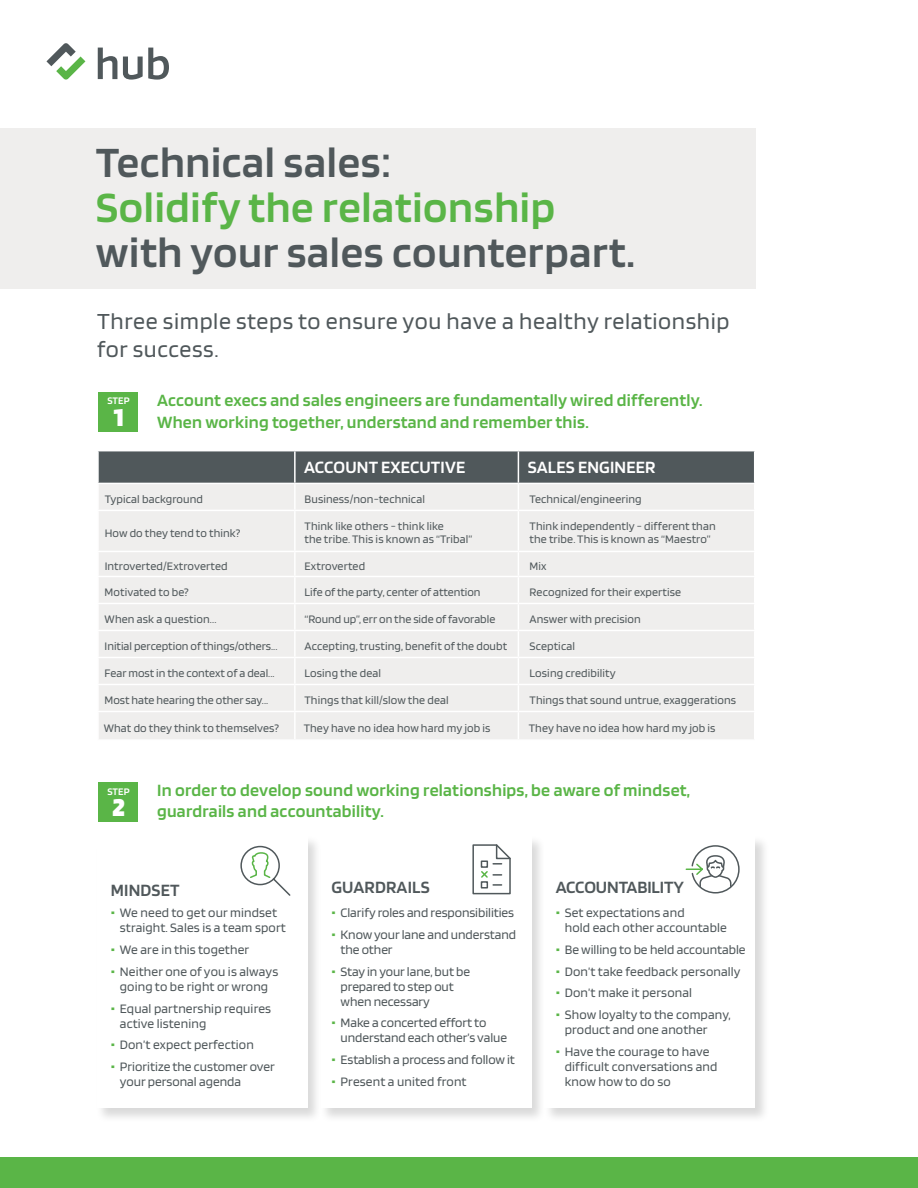
<style>
.page{position:relative;width:918px;height:1188px;background:#fff}
.page>*{position:absolute;margin:0;border:0;box-sizing:border-box;transform-origin:0 0}
.t1{font:600 45px "Blinker";letter-spacing:.015em;color:#50585b}
.t2{font:600 45px "Blinker";letter-spacing:.015em;color:#5ab547}
.t3{font:800 27px "Blinker";color:#fff}
.t4{font:24px/28.8px "Blinker";letter-spacing:.025em;color:#50585b}
.t5{font:600 18px/21.6px "Blinker";letter-spacing:.015em;color:#5ab547}
.t6{font:600 18px "Blinker";color:#50585b}
.t7{font:600 18px "Blinker";letter-spacing:.01em;color:#fff}
.t8{font:13.5px/15px "Blinker";letter-spacing:.005em;color:#50585b}
.t9{font:12px/13.5px "Blinker";letter-spacing:.01em;color:#50585b}
.t10{font:600 10.5px "Blinker";letter-spacing:.015em;color:#fff}
.s1{font-weight:700;color:#5ab547}
</style>
<div class="page">
<div style="left:0;top:128px;width:756px;height:160px;background:#efeeed"></div>
<svg style="left:46px;top:43px;width:39px;height:37px"></svg>
<svg style="left:98px;top:48px;width:19px;height:31px"></svg>
<svg style="left:123px;top:48px;width:46px;height:32px"></svg>
<div style="left:0;top:1158px;width:918px;height:30px;background:#5ab547"></div>
<div style="left:96px;top:835px;width:227px;height:288px;background:#000;opacity:.15"></div>
<div style="left:97px;top:836px;width:211px;height:272px;background:#fff"></div>
<div style="left:320px;top:835px;width:226px;height:288px;background:#000;opacity:.15"></div>
<div style="left:321px;top:836px;width:210px;height:272px;background:#fff"></div>
<div style="left:543px;top:835px;width:227px;height:288px;background:#000;opacity:.15"></div>
<div style="left:545px;top:836px;width:210px;height:272px;background:#fff"></div>
<div style="left:99px;top:511px;width:655px;height:40px;background:#efeeed"></div>
<svg style="left:99px;top:451px;width:655px;height:59px;background:#999d9f"></svg>
<hr style="left:294px;top:511px;width:2px;height:40px;background:#fff">
<hr style="left:518px;top:511px;width:1px;height:40px;background:#fff">
<hr style="left:294px;top:451px;width:2px;height:32px;background:#fff">
<hr style="left:518px;top:451px;width:1px;height:32px;background:#fff">
<hr style="left:97px;top:483px;width:198px;height:1px;background:#fff">
<hr style="left:295px;top:483px;width:223px;height:1px;background:#fff">
<hr style="left:518px;top:483px;width:237px;height:1px;background:#fff">
<div style="left:99px;top:552px;width:655px;height:187px;background:#efeeed"></div>
<svg style="left:240px;top:845px;width:51px;height:51px"></svg>
<svg style="left:685px;top:845px;width:55px;height:49px"></svg>
<svg style="left:472px;top:844px;width:39px;height:51px"></svg>
<div style="left:481px;top:860px;width:7px;height:8px;border:2px solid #50585b"></div>
<div style="left:481px;top:881px;width:7px;height:8px;border:2px solid #50585b"></div>
<div style="left:99px;top:392px;width:39px;height:40px;background:#5ab547"></div>
<div style="left:99px;top:783px;width:39px;height:39px;background:#5ab547"></div>
<h1 class="t1" style="left:96px;top:140px;width:296px">Technical sales:</h1>
<h1 class="t2" style="left:96px;top:185px;width:461px">Solidify the relationship</h1>
<h1 class="t1" style="left:96px;top:230px;width:541px">with your sales counterpart.</h1>
<h3 class="t4" style="left:97px;top:307px;width:634px">Three simple steps to ensure you have a healthy relationship for success.</h3>
<h3 class="t5" style="left:157px;top:390px;width:547px">Account execs and sales engineers are fundamentally wired differently.<br>When working together, understand and remember this.</h3>
<p class="t10" style="left:107px;top:396px;width:24px">STEP</p>
<h2 class="t3" style="left:114px;top:403px;width:12px">1</h2>
<h3 class="t7" style="left:304px;top:458px;width:163px">ACCOUNT EXECUTIVE</h3>
<h3 class="t7" style="left:528px;top:458px;width:129px">SALES ENGINEER</h3>
<p class="t9" style="left:105px;top:492px;width:100px">Typical background</p>
<p class="t9" style="left:305px;top:492px;width:122px">Business/non-technical</p>
<p class="t9" style="left:530px;top:492px;width:114px">Technical/engineering</p>
<p class="t9" style="left:105px;top:526px;width:137px">How do they tend to think?</p>
<p class="t9" style="left:305px;top:520px;width:169px">Think like others - think like<br>the tribe. This is known as “Tribal”</p>
<p class="t9" style="left:530px;top:520px;width:188px">Think independently - different than the tribe. This is known as “Maestro”</p>
<p class="t9" style="left:105px;top:559px;width:124px">Introverted/Extroverted</p>
<p class="t9" style="left:305px;top:559px;width:62px">Extroverted</p>
<p class="t9" style="left:530px;top:559px;width:18px">Mix</p>
<p class="t9" style="left:105px;top:585px;width:86px">Motivated to be?</p>
<p class="t9" style="left:305px;top:585px;width:178px">Life of the party, center of attention</p>
<p class="t9" style="left:530px;top:585px;width:153px">Recognized for their expertise</p>
<p class="t9" style="left:105px;top:612px;width:113px">When ask a question...</p>
<p class="t9" style="left:305px;top:612px;width:192px">“Round up”, err on the side of favorable</p>
<p class="t9" style="left:530px;top:612px;width:113px">Answer with precision</p>
<p class="t9" style="left:105px;top:639px;width:174px">Initial perception of things/others...</p>
<p class="t9" style="left:305px;top:639px;width:204px">Accepting,trusting, benefit ofthe doubt</p>
<p class="t9" style="left:530px;top:639px;width:47px">Sceptical</p>
<p class="t9" style="left:105px;top:666px;width:171px">Fear most in the context of a deal...</p>
<p class="t9" style="left:305px;top:666px;width:78px">Losing the deal</p>
<p class="t9" style="left:530px;top:666px;width:88px">Losing credibility</p>
<p class="t9" style="left:105px;top:693px;width:165px">Most hate hearing the other say...</p>
<p class="t9" style="left:305px;top:693px;width:146px">Things that kill/slow the deal</p>
<p class="t9" style="left:530px;top:693px;width:208px">Things that sound untrue, exaggerations</p>
<p class="t9" style="left:104px;top:721px;width:177px">What do they think to themselves?</p>
<p class="t9" style="left:304px;top:721px;width:188px">They have no idea how hard my job is</p>
<p class="t9" style="left:529px;top:721px;width:188px">They have no idea how hard my job is</p>
<p class="t10" style="left:107px;top:786px;width:24px">STEP</p>
<h2 class="t3" style="left:112px;top:793px;width:14px">2</h2>
<h3 class="t5" style="left:157px;top:779px;width:535px">In order to develop sound working relationships, be aware of mindset, guardrails and accountability.</h3>
<h3 class="t6" style="left:111px;top:880px;width:70px">MINDSET</h3>
<p class="t8" style="left:120px;top:906px;width:168px;text-indent:-9px"><span class="s1">•</span> We need to get our mindset straight. Sales is a team sport</p>
<p class="t8" style="left:111px;top:942px;width:140px"><span class="s1">•</span> We are in this together</p>
<p class="t8" style="left:111px;top:964px;width:169px;text-align:center"><span class="s1">•</span> Neither one of you is always going to be right or wrong</p>
<p class="t8" style="left:120px;top:1001px;width:153px;text-indent:-9px"><span class="s1">•</span> Equal partnership requires active listening</p>
<p class="t8" style="left:111px;top:1038px;width:145px"><span class="s1">•</span> Don’t expect perfection</p>
<p class="t8" style="left:120px;top:1059px;width:157px;text-indent:-9px"><span class="s1">•</span> Prioritize the customer over your personal agenda</p>
<h3 class="t6" style="left:332px;top:878px;width:100px">GUARDRAILS</h3>
<p class="t8" style="left:332px;top:905px;width:184px"><span class="s1">•</span> Clarify roles and responsibilities</p>
<p class="t8" style="left:341px;top:927px;width:177px;text-indent:-9px"><span class="s1">•</span> Know your lane and understand the other</p>
<p class="t8" style="left:341px;top:964px;width:131px;text-indent:-9px"><span class="s1">•</span> Stay in your lane, but be prepared to step out when necessary</p>
<p class="t8" style="left:341px;top:1016px;width:168px;text-indent:-9px"><span class="s1">•</span> Make a concerted effort to understand each other’s value</p>
<p class="t8" style="left:332px;top:1052px;width:185px"><span class="s1">•</span> Establish a process and follow it</p>
<p class="t8" style="left:332px;top:1074px;width:137px"><span class="s1">•</span> Present a united front</p>
<h3 class="t6" style="left:556px;top:878px;width:130px">ACCOUNTABILITY</h3>
<p class="t8" style="left:565px;top:905px;width:164px;text-indent:-9px"><span class="s1">•</span> Set expectations and<br>hold each other accountable</p>
<p class="t8" style="left:556px;top:942px;width:191px"><span class="s1">•</span> Be willing to be held accountable</p>
<p class="t8" style="left:556px;top:964px;width:186px"><span class="s1">•</span> Don’t take feedback personally</p>
<p class="t8" style="left:556px;top:986px;width:138px"><span class="s1">•</span> Don’t make it personal</p>
<p class="t8" style="left:565px;top:1007px;width:168px;text-indent:-9px"><span class="s1">•</span> Show loyalty to the company, product and one another</p>
<p class="t8" style="left:565px;top:1044px;width:154px;text-indent:-9px"><span class="s1">•</span> Have the courage to have difficult conversations and know how to do so</p>
</div>
